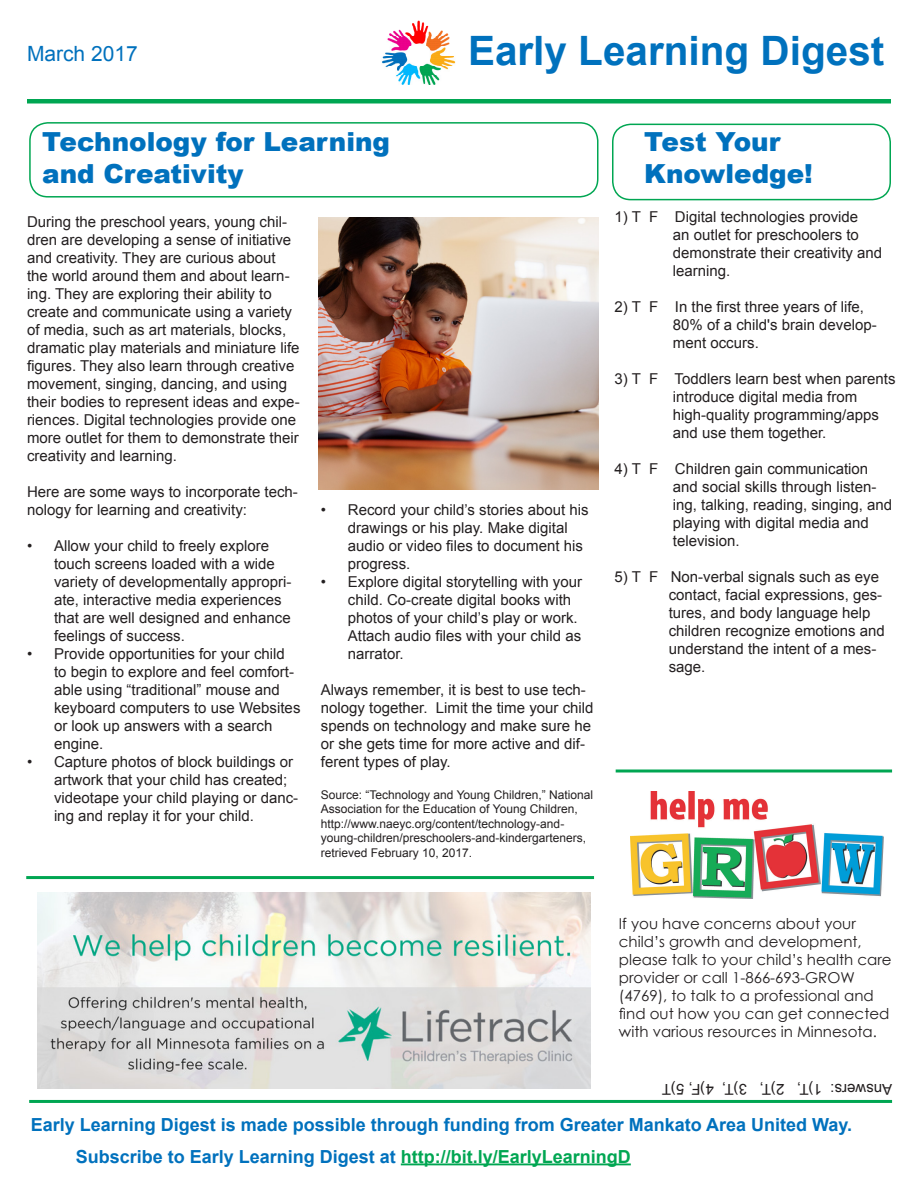
<style>
.page{position:relative;width:918px;height:1188px;background:#fff}
.page>*{position:absolute;margin:0;border:0;box-sizing:border-box;transform-origin:0 0}
.t1{font:700 40.5px "Arial";color:#0071bd}
.t2{font:900 26.25px/31.5px "Arial";color:#0071bd}
.text{font:21px "Arial";color:#0071bd}
.t3{font:700 18px "Arial";color:#0071bd}
.t4{font:15px/18px "Arial";color:#231f20}
.t5{font:15px/18px "Century Gothic";color:#231f20}
.t6{font:12px/14.4px "Arial";color:#231f20}
.s1{color:#00a652}
</style>
<div class="page">
<svg style="left:619px;top:195px;width:35px;height:6px"></svg>
<hr style="left:637px;top:196px;width:34px;height:2px;background:#fff">
<svg style="left:805px;top:200px;width:66px;height:1px"></svg>
<div style="left:29px;top:122px;width:570px;height:76px;border:2px solid #00a652;border-radius:18px"></div>
<div style="left:612px;top:124px;width:279px;height:76px;border:2px solid #00a652;border-radius:18px"></div>
<img style="left:382px;top:20px;width:74px;height:65px">
<div style="left:27px;top:99px;width:864px;height:5px;background:#00a652"></div>
<hr style="left:401px;top:1163px;width:230px;height:2px;background:#00a652">
<hr style="left:29px;top:1100px;width:863px;height:3px;background:#00a652">
<hr style="left:26px;top:876px;width:568px;height:3px;background:#00a652">
<hr style="left:616px;top:770px;width:276px;height:2px;background:#00a652">
<img style="left:319px;top:217px;width:279px;height:272px">
<img style="left:631px;top:792px;width:252px;height:107px">
<img style="left:38px;top:893px;width:553px;height:195px">
<p class="text" style="left:27px;top:40px;width:112px">March 2017</p>
<p class="t1" style="left:468px;top:24px;width:418px">Early Learning Digest</p>
<p class="t2" style="left:42px;top:125px;width:349px">Technology for Learning</p>
<p class="t2" style="left:42px;top:157px;width:203px">and Creativity</p>
<p class="t4" style="left:27px;top:213px;width:274px">During the preschool years, young chil&shy;dren are developing a sense of initiative and creativity. They are curious about the world around them and about learn&shy;ing. They are exploring their ability to create and communicate using a variety of media, such as art materials, blocks, dramatic play materials and miniature life figures. They also learn through creative movement, singing, dancing, and using their bodies to represent ideas and expe&shy;riences. Digital technologies provide one more outlet for them to demonstrate their creativity and learning.</p>
<p class="t4" style="left:27px;top:483px;width:272px">Here are some ways to incorporate tech&shy;nology for learning and creativity:</p>
<p class="t4" style="left:54px;top:537px;width:239px;text-indent:-27px">• Allow your child to freely explore touch screens loaded with a wide variety of developmentally appropri&shy;ate, interactive media experiences that are well designed and enhance feelings of success.</p>
<p class="t4" style="left:54px;top:645px;width:248px;text-indent:-27px">• Provide opportunities for your child to begin to explore and feel comfort&shy;able using “traditional” mouse and keyboard computers to use Websites or look up answers with a search engine.</p>
<p class="t4" style="left:54px;top:753px;width:246px;text-indent:-27px">• Capture photos of block buildings or artwork that your child has created; videotape your child playing or danc&shy;ing and replay it for your child.</p>
<p class="t4" style="left:348px;top:501px;width:242px;text-indent:-27px">• Record your child’s stories about his drawings or his play. Make digital audio or video files to document his progress.</p>
<p class="t4" style="left:348px;top:573px;width:236px;text-indent:-27px">• Explore digital storytelling with your child. Co-create digital books with photos of your child’s play or work.<br>Attach audio files with your child as narrator.</p>
<p class="t4" style="left:321px;top:681px;width:274px">Always remember, it is best to use tech&shy;nology together. Limit the time your child spends on technology and make sure he or she gets time for more active and dif&shy;ferent types of play.</p>
<p class="t6" style="left:321px;top:788px;width:274px">Source: “Technology and Young Children,” National Association for the Education of Young Children, http://www.naeyc.org/content/technology-and&shy;young-children/preschoolers-and-kindergarteners, retrieved February 10, 2017.</p>
<p class="t2" style="left:644px;top:125px;width:170px">Test Your<br>Knowledge!</p>
<p class="t4" style="left:615px;top:208px;width:245px">1) T F Digital technologies provide</p>
<p class="t4" style="left:673px;top:226px;width:187px">an outlet for preschoolers to</p>
<p class="t4" style="left:673px;top:244px;width:211px">demonstrate their creativity and</p>
<p class="t4" style="left:673px;top:262px;width:59px">learning.</p>
<p class="t4" style="left:615px;top:298px;width:251px">2) T F In the first three years of life,</p>
<p class="t4" style="left:673px;top:316px;width:205px">80% of a child's brain develop-</p>
<p class="t4" style="left:673px;top:334px;width:87px">ment occurs.</p>
<p class="t4" style="left:615px;top:370px;width:282px">3) T F Toddlers learn best when parents</p>
<p class="t4" style="left:673px;top:388px;width:186px">introduce digital media from</p>
<p class="t4" style="left:673px;top:406px;width:207px">high-quality programming/apps</p>
<p class="t4" style="left:673px;top:424px;width:155px">and use them together.</p>
<p class="t4" style="left:615px;top:460px;width:255px">4) T F Children gain communication</p>
<p class="t4" style="left:673px;top:478px;width:205px">and social skills through listen-</p>
<p class="t4" style="left:673px;top:496px;width:221px">ing, talking, reading, singing, and</p>
<p class="t4" style="left:673px;top:514px;width:197px">playing with digital media and</p>
<p class="t4" style="left:673px;top:532px;width:68px">television.</p>
<p class="t4" style="left:615px;top:568px;width:266px">5) T F Non-verbal signals such as eye</p>
<p class="t4" style="left:669px;top:586px;width:215px">contact, facial expressions, ges-</p>
<p class="t4" style="left:669px;top:604px;width:203px">tures, and body language help</p>
<p class="t4" style="left:669px;top:622px;width:217px">children recognize emotions and</p>
<p class="t4" style="left:669px;top:640px;width:209px">understand the intent of a mes-</p>
<p class="t4" style="left:669px;top:658px;width:38px">sage.</p>
<p class="t5" style="left:619px;top:915px;width:274px">If you have concerns about your child’s growth and development, please talk to your child’s health care provider or call 1-866-693-GROW (4769), to talk to a professional and find out how you can get connected with various resources in Minnesota.</p>
<p class="t4" style="left:892px;top:1098px;width:232px;rotate:-180deg">Answers: 1)T, 2)T, 3)T, 4)F, 5)T</p>
<p class="t3" style="left:31px;top:1113px;width:823px">Early Learning Digest is made possible through funding from Greater Mankato Area United Way.</p>
<p class="t3" style="left:76px;top:1144px;width:557px">Subscribe to Early Learning Digest at <span class="s1">http://bit.ly/EarlyLearningD</span></p>
</div>
